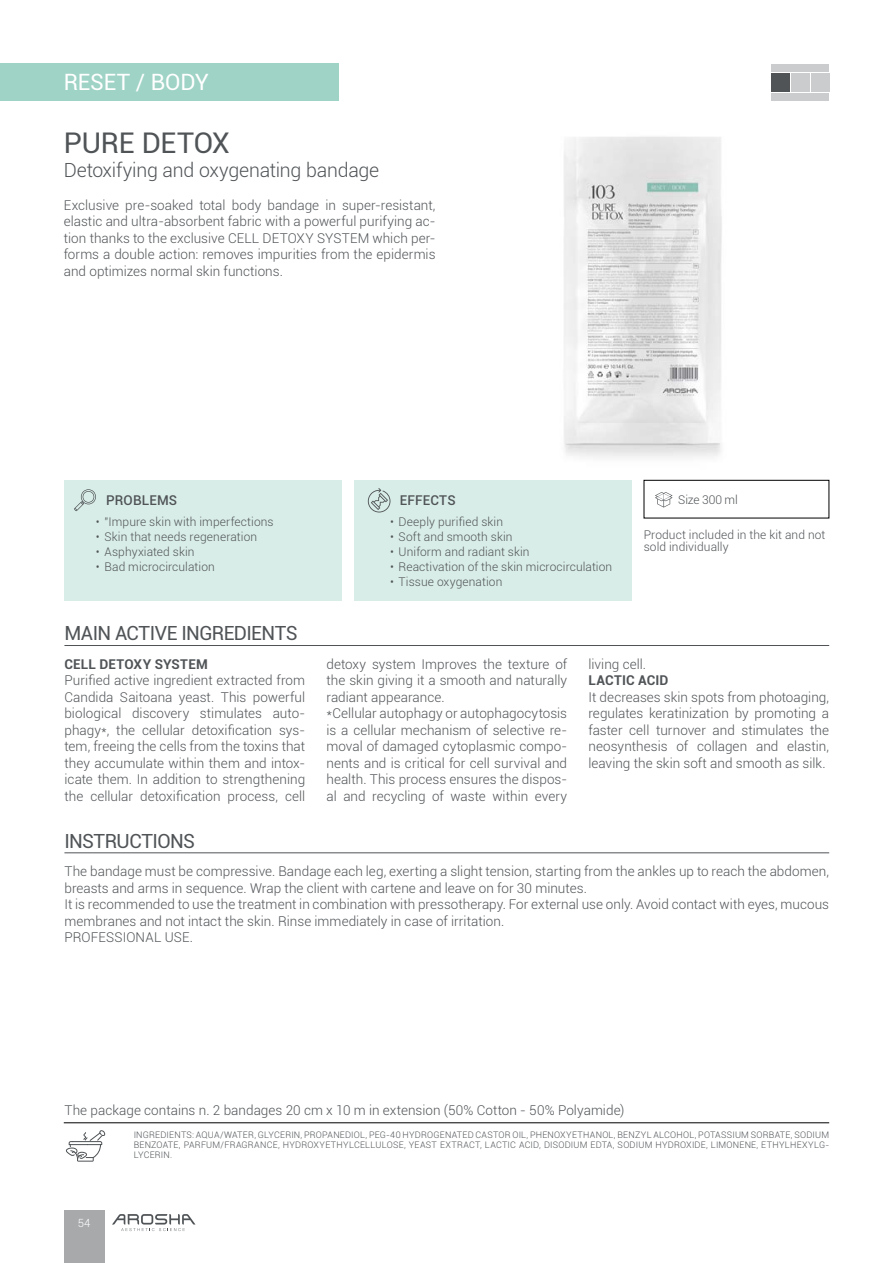
<style>
.page{position:relative;width:893px;height:1263px;background:#fff}
.page>*{position:absolute;margin:0;border:0;box-sizing:border-box;transform-origin:0 0}
.t1{font:28.5px "Roboto";letter-spacing:-.01em;color:#505457}
.t2{font:22.5px "Roboto";letter-spacing:-.005em;color:#fff}
.t3{font:19.5px "Roboto";letter-spacing:-.03em;color:#505457}
.t4{font:300 19.5px "Roboto";letter-spacing:-.01em;color:#505457}
.t5{font:300 13.5px/16.5px "Roboto";letter-spacing:.005em;color:#505457;text-align:justify}
.t6{font:700 13.5px "Roboto";letter-spacing:.015em;color:#505457}
.t7{font:500 13.5px "Roboto";letter-spacing:.015em;color:#505457}
.t8{font:300 12px/12px "Roboto";letter-spacing:.01em;color:#505457}
.t9{font:300 12px "Roboto";letter-spacing:-.015em;color:#505457}
.t10{font:300 11.25px "Roboto";color:#fff}
.t11{font:300 9px/9.9px "Roboto";letter-spacing:.025em;color:#505457;text-align:justify}
</style>
<div class="page">
<div style="left:644px;top:480px;width:185px;height:38px;border:1px solid #000"></div>
<img style="left:564px;top:136px;width:158px;height:322px">
<div style="left:0;top:63px;width:338px;height:38px;background:#9fd3c6"></div>
<hr style="left:64px;top:645px;width:765px;height:1px;background:#505457">
<hr style="left:64px;top:852px;width:765px;height:1px;background:#505457">
<hr style="left:64px;top:1122px;width:765px;height:1px;background:#000">
<svg style="left:66px;top:1130px;width:39px;height:32px"></svg>
<div style="left:772px;top:73px;width:18px;height:18px;background:#505457"></div>
<div style="left:791px;top:73px;width:18px;height:18px;background:#cacccd"></div>
<div style="left:811px;top:73px;width:18px;height:18px;background:#cacccd"></div>
<div style="left:772px;top:93px;width:57px;height:8px;background:#cacccd"></div>
<div style="left:772px;top:64px;width:57px;height:8px;background:#cacccd"></div>
<div style="left:64px;top:480px;width:277px;height:120px;background:#d9ede8"></div>
<div style="left:354px;top:480px;width:277px;height:120px;background:#d9ede8"></div>
<svg style="left:74px;top:489px;width:22px;height:22px"></svg>
<svg style="left:368px;top:488px;width:22px;height:24px"></svg>
<svg style="left:655px;top:492px;width:18px;height:15px"></svg>
<svg style="left:112px;top:1214px;width:84px;height:17px"></svg>
<div style="left:64px;top:1210px;width:41px;height:53px;background:#a7a9ab"></div>
<h2 class="t2" style="left:64px;top:66px;width:147px">RESET / BODY</h2>
<h1 class="t1" style="left:64px;top:122px;width:168px">PURE DETOX</h1>
<h3 class="t4" style="left:64px;top:156px;width:317px">Detoxifying and oxygenating bandage</h3>
<p class="t5" style="left:64px;top:196px;width:373px">Exclusive pre-soaked total body bandage in super-resistant, elastic and ultra-absorbent fabric with a powerful purifying ac&shy;tion thanks to the exclusive CELL DETOXY SYSTEM which per&shy;forms a double action: removes impurities from the epidermis and optimizes normal skin functions.</p>
<p class="t7" style="left:106px;top:491px;width:73px">PROBLEMS</p>
<p class="t7" style="left:400px;top:491px;width:57px">EFFECTS</p>
<p class="t8" style="left:96px;top:515px;width:179px">• "Impure skin with imperfections</p>
<p class="t8" style="left:96px;top:530px;width:163px">• Skin that needs regeneration</p>
<p class="t8" style="left:96px;top:545px;width:100px">• Asphyxiated skin</p>
<p class="t8" style="left:96px;top:560px;width:120px">• Bad microcirculation</p>
<p class="t8" style="left:390px;top:515px;width:115px">• Deeply purified skin</p>
<p class="t8" style="left:390px;top:530px;width:124px">• Soft and smooth skin</p>
<p class="t8" style="left:390px;top:545px;width:141px">• Uniform and radiant skin</p>
<p class="t8" style="left:390px;top:560px;width:224px">• Reactivation of the skin microcirculation</p>
<p class="t8" style="left:390px;top:575px;width:114px">• Tissue oxygenation</p>
<p class="t9" style="left:678px;top:491px;width:61px">Size 300 ml</p>
<p class="t8" style="left:644px;top:528px;width:183px">Product included in the kit and not sold individually</p>
<h3 class="t3" style="left:64px;top:620px;width:235px">MAIN ACTIVE INGREDIENTS</h3>
<p class="t6" style="left:64px;top:654px;width:145px">CELL DETOXY SYSTEM</p>
<p class="t5" style="left:64px;top:672px;width:242px">Purified active ingredient extracted from Candida Saitoana yeast. This powerful biological discovery stimulates auto&shy;phagy*, the cellular detoxification sys&shy;tem, freeing the cells from the toxins that they accumulate within them and intox&shy;icate them. In addition to strengthening the cellular detoxification process, cell</p>
<p class="t5" style="left:326px;top:655px;width:242px;text-align:left">detoxy system Improves the texture of the skin giving it a smooth and naturally radiant appearance.<br>*Cellular autophagy or autophagocytosis is a cellular mechanism of selective re&shy;moval of damaged cytoplasmic compo&shy;nents and is critical for cell survival and health. This process ensures the dispos&shy;al and recycling of waste within every</p>
<p class="t5" style="left:588px;top:655px;width:59px">living cell.</p>
<p class="t6" style="left:588px;top:671px;width:82px">LACTIC ACID</p>
<p class="t5" style="left:588px;top:688px;width:242px">It decreases skin spots from photoaging, regulates keratinization by promoting a faster cell turnover and stimulates the neosynthesis of collagen and elastin, leaving the skin soft and smooth as silk.</p>
<h3 class="t3" style="left:64px;top:827px;width:132px">INSTRUCTIONS</h3>
<p class="t5" style="left:64px;top:862px;width:766px;text-align:left">The bandage must be compressive. Bandage each leg, exerting a slight tension, starting from the ankles up to reach the abdomen, breasts and arms in sequence. Wrap the client with cartene and leave on for 30 minutes.<br>It is recommended to use the treatment in combination with pressotherapy. For external use only. Avoid contact with eyes, mucous membranes and not intact the skin. Rinse immediately in case of irritation.<br>PROFESSIONAL USE.</p>
<p class="t5" style="left:64px;top:1102px;width:562px">The package contains n. 2 bandages 20 cm x 10 m in extension (50% Cotton - 50% Polyamide)</p>
<p class="t10" style="left:78px;top:1215px;width:14px">54</p>
<p class="t11" style="left:134px;top:1130px;width:697px">INGREDIENTS: AQUA/WATER, GLYCERIN, PROPANEDIOL, PEG-40 HYDROGENATED CASTOR OIL, PHENOXYETHANOL, BENZYL ALCOHOL, POTASSIUM SORBATE, SODIUM BENZOATE, PARFUM/FRAGRANCE, HYDROXYETHYLCELLULOSE, YEAST EXTRACT, LACTIC ACID, DISODIUM EDTA, SODIUM HYDROXIDE, LIMONENE, ETHYLHEXYLG-LYCERIN.</p>
</div>
